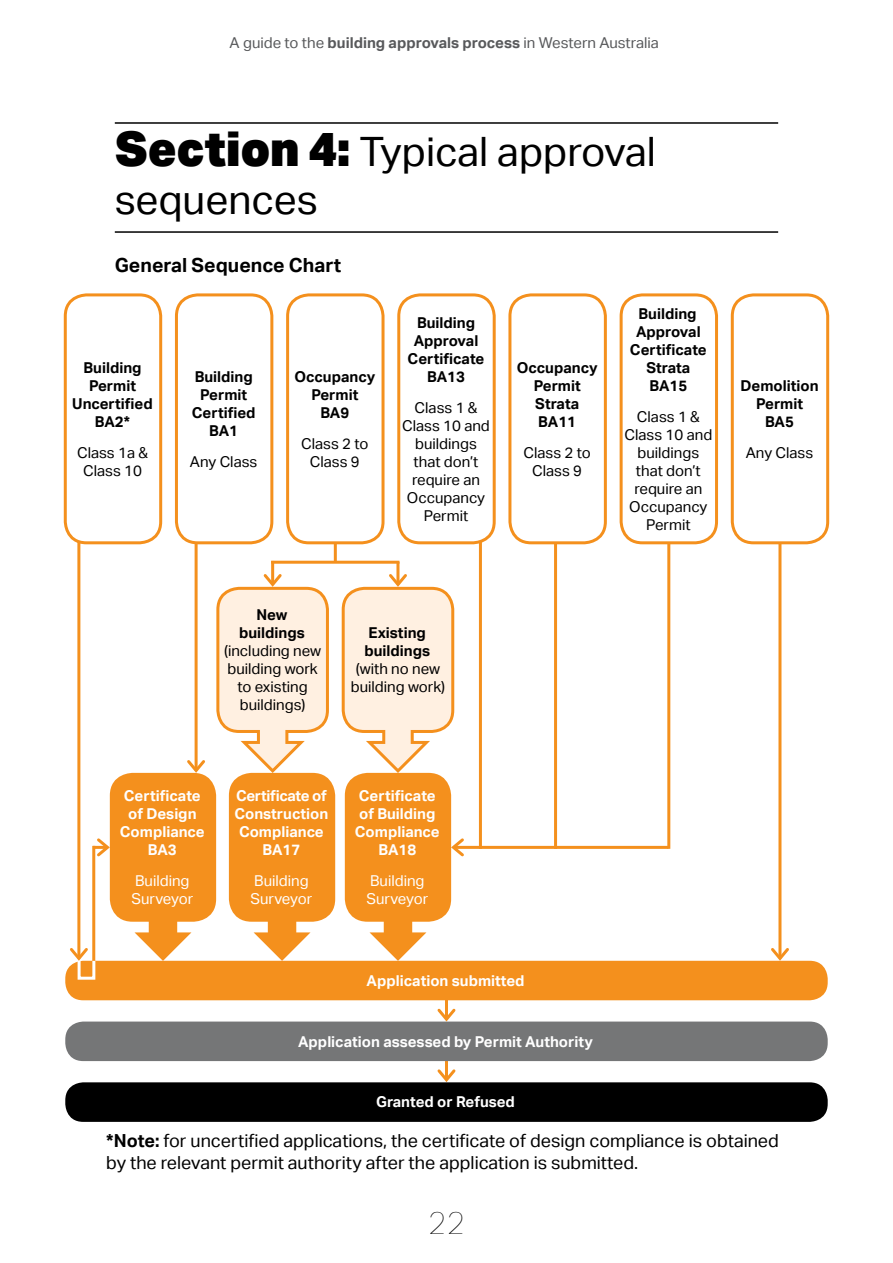
<style>
.page{position:relative;width:893px;height:1263px;background:#fff}
.page>*{position:absolute;margin:0;border:0;box-sizing:border-box;transform-origin:0 0}
.section_heading{font:40.5px/48px "Aktiv Grotesk";color:#000}
.t1{font:100 31.5px "Aktiv Grotesk";color:#000}
.sub_bold{font:700 19.5px "Aktiv Grotesk";color:#000}
.body_text{font:18px/21.8px "Aktiv Grotesk";color:#000}
.body_text-2{font:15px/18px "Aktiv Grotesk";color:#000;text-align:center}
.body_text-3{font:700 15px/18px "Aktiv Grotesk";color:#000;text-align:center}
.body_text-4{font:700 15px/18px "Aktiv Grotesk";color:#fff;text-align:center}
.t2{font:15px "Aktiv Grotesk";color:#58595b}
.body_text-5{font:15px/18px "Aktiv Grotesk";color:#fff}
.s1{font-weight:700}
.s2{font-weight:900;font-size:48px}
</style>
<div class="page">
<hr style="left:445px;top:1057px;width:3px;height:23px;background:#f4901d">
<svg style="left:437px;top:1069px;width:19px;height:13px"></svg>
<hr style="left:115px;top:122px;width:663px;height:2px;background:#000">
<hr style="left:115px;top:231px;width:663px;height:2px;background:#000">
<div style="left:64px;top:293px;width:98px;height:251px;border:3px solid #f4901d;border-radius:21px"></div>
<div style="left:65px;top:961px;width:763px;height:39px;background:#f4901d;border-radius:18px"></div>
<div style="left:65px;top:1021px;width:763px;height:40px;background:#757677;border-radius:18px"></div>
<div style="left:65px;top:1082px;width:763px;height:40px;background:#000;border-radius:18px"></div>
<div style="left:175px;top:293px;width:98px;height:251px;border:3px solid #f4901d;border-radius:21px"></div>
<div style="left:286px;top:293px;width:99px;height:251px;border:3px solid #f4901d;border-radius:21px"></div>
<div style="left:397px;top:293px;width:99px;height:251px;border:3px solid #f4901d;border-radius:21px"></div>
<div style="left:508px;top:293px;width:99px;height:251px;border:3px solid #f4901d;border-radius:21px"></div>
<div style="left:620px;top:293px;width:98px;height:251px;border:3px solid #f4901d;border-radius:21px"></div>
<div style="left:731px;top:293px;width:98px;height:251px;border:3px solid #f4901d;border-radius:21px"></div>
<div style="left:111px;top:774px;width:104px;height:146px;background:#f4901d;border-radius:21px"></div>
<div style="left:110px;top:773px;width:106px;height:149px;border:3px solid #f4901d;border-radius:21px"></div>
<svg style="left:135px;top:921px;width:56px;height:40px"></svg>
<div style="left:230px;top:774px;width:104px;height:146px;background:#f4901d;border-radius:21px"></div>
<div style="left:229px;top:773px;width:106px;height:149px;border:3px solid #f4901d;border-radius:21px"></div>
<svg style="left:254px;top:921px;width:56px;height:40px"></svg>
<div style="left:346px;top:774px;width:104px;height:146px;background:#f4901d;border-radius:21px"></div>
<div style="left:345px;top:773px;width:106px;height:149px;border:3px solid #f4901d;border-radius:21px"></div>
<svg style="left:370px;top:921px;width:56px;height:40px"></svg>
<hr style="left:778px;top:542px;width:3px;height:416px;background:#f4901d">
<svg style="left:768px;top:945px;width:24px;height:16px"></svg>
<hr style="left:667px;top:543px;width:3px;height:306px;background:#f4901d">
<hr style="left:554px;top:543px;width:3px;height:306px;background:#f4901d">
<hr style="left:479px;top:542px;width:3px;height:307px;background:#f4901d">
<hr style="left:77px;top:542px;width:3px;height:416px;background:#f4901d">
<svg style="left:70px;top:945px;width:18px;height:18px"></svg>
<hr style="left:92px;top:846px;width:3px;height:116px;background:#f4901d">
<hr style="left:195px;top:543px;width:3px;height:227px;background:#f4901d">
<svg style="left:184px;top:757px;width:21px;height:18px"></svg>
<hr style="left:271px;top:561px;width:3px;height:23px;background:#f4901d">
<svg style="left:216px;top:571px;width:113px;height:204px"></svg>
<hr style="left:334px;top:542px;width:3px;height:20px;background:#f4901d">
<hr style="left:396px;top:562px;width:3px;height:22px;background:#f4901d">
<svg style="left:341px;top:571px;width:114px;height:204px"></svg>
<hr style="left:453px;top:846px;width:215px;height:3px;background:#f4901d">
<svg style="left:449px;top:836px;width:18px;height:23px"></svg>
<hr style="left:271px;top:561px;width:128px;height:3px;background:#f4901d">
<hr style="left:445px;top:996px;width:3px;height:23px;background:#f4901d">
<svg style="left:435px;top:1008px;width:23px;height:14px"></svg>
<svg style="left:94px;top:836px;width:18px;height:23px"></svg>
<div style="left:78px;top:959px;width:17px;height:21px;border:3px solid #fff"></div>
<p class="t2" style="left:230px;top:34px;width:431px">A guide to the <span class="s1">building approvals process</span> in Western Australia</p>
<p class="section_heading" style="left:115px;top:128px;width:543px"><span class="s2">Section 4:</span> Typical approval sequences</p>
<p class="sub_bold" style="left:115px;top:254px;width:228px">General Sequence Chart</p>
<p class="body_text-3" style="left:72px;top:359px;width:82px">Building<br>Permit<br>Uncertified<br>BA2*</p>
<p class="body_text-2" style="left:77px;top:443px;width:72px">Class 1a &amp;<br>Class 10</p>
<p class="body_text-3" style="left:192px;top:368px;width:65px">Building<br>Permit<br>Certified<br>BA1</p>
<p class="body_text-2" style="left:190px;top:452px;width:69px">Any Class</p>
<p class="body_text-3" style="left:294px;top:368px;width:82px">Occupancy<br>Permit<br>BA9</p>
<p class="body_text-2" style="left:301px;top:434px;width:69px">Class 2 to<br>Class 9</p>
<p class="body_text-3" style="left:408px;top:314px;width:78px">Building<br>Approval<br>Certificate<br>BA13</p>
<p class="body_text-2" style="left:402px;top:398px;width:89px">Class 1 &amp;<br>Class 10 and buildings that don’t require an<br>Occupancy<br>Permit</p>
<p class="body_text-3" style="left:517px;top:359px;width:82px">Occupancy<br>Permit<br>Strata<br>BA11</p>
<p class="body_text-2" style="left:524px;top:443px;width:69px">Class 2 to<br>Class 9</p>
<p class="body_text-3" style="left:630px;top:305px;width:78px">Building<br>Approval<br>Certificate<br>Strata<br>BA15</p>
<p class="body_text-2" style="left:624px;top:407px;width:89px">Class 1 &amp;<br>Class 10 and buildings that don’t require an<br>Occupancy<br>Permit</p>
<p class="body_text-3" style="left:740px;top:377px;width:80px">Demolition<br>Permit<br>BA5</p>
<p class="body_text-2" style="left:746px;top:443px;width:69px">Any Class</p>
<p class="body_text-2" style="left:224px;top:606px;width:99px"><span class="s1">New buildings </span>(including new building work to existing buildings)</p>
<p class="body_text-2" style="left:351px;top:624px;width:96px"><span class="s1">Existing buildings </span>(with no new building work)</p>
<p class="body_text-4" style="left:120px;top:787px;width:86px">Certificate of Design<br>Compliance<br>BA3</p>
<p class="body_text-5" style="left:131px;top:872px;width:63px">Building<br>Surveyor</p>
<p class="body_text-4" style="left:234px;top:787px;width:95px">Certificate of<br>Construction<br>Compliance<br>BA17</p>
<p class="body_text-5" style="left:250px;top:872px;width:63px">Building<br>Surveyor</p>
<p class="body_text-4" style="left:355px;top:787px;width:86px">Certificate of Building<br>Compliance<br>BA18</p>
<p class="body_text-5" style="left:366px;top:872px;width:63px">Building<br>Surveyor</p>
<p class="body_text-4" style="left:367px;top:972px;width:159px">Application submitted</p>
<p class="body_text-4" style="left:298px;top:1032px;width:296px">Application assessed by Permit Authority</p>
<p class="body_text-4" style="left:376px;top:1093px;width:140px">Granted or Refused</p>
<p class="body_text" style="left:106px;top:1130px;width:674px"><span class="s1">*Note:</span> for uncertified applications, the certificate of design compliance is obtained by the relevant permit authority after the application is submitted.</p>
<h2 class="t1" style="left:428px;top:1206px;width:39px">22</h2>
</div>
